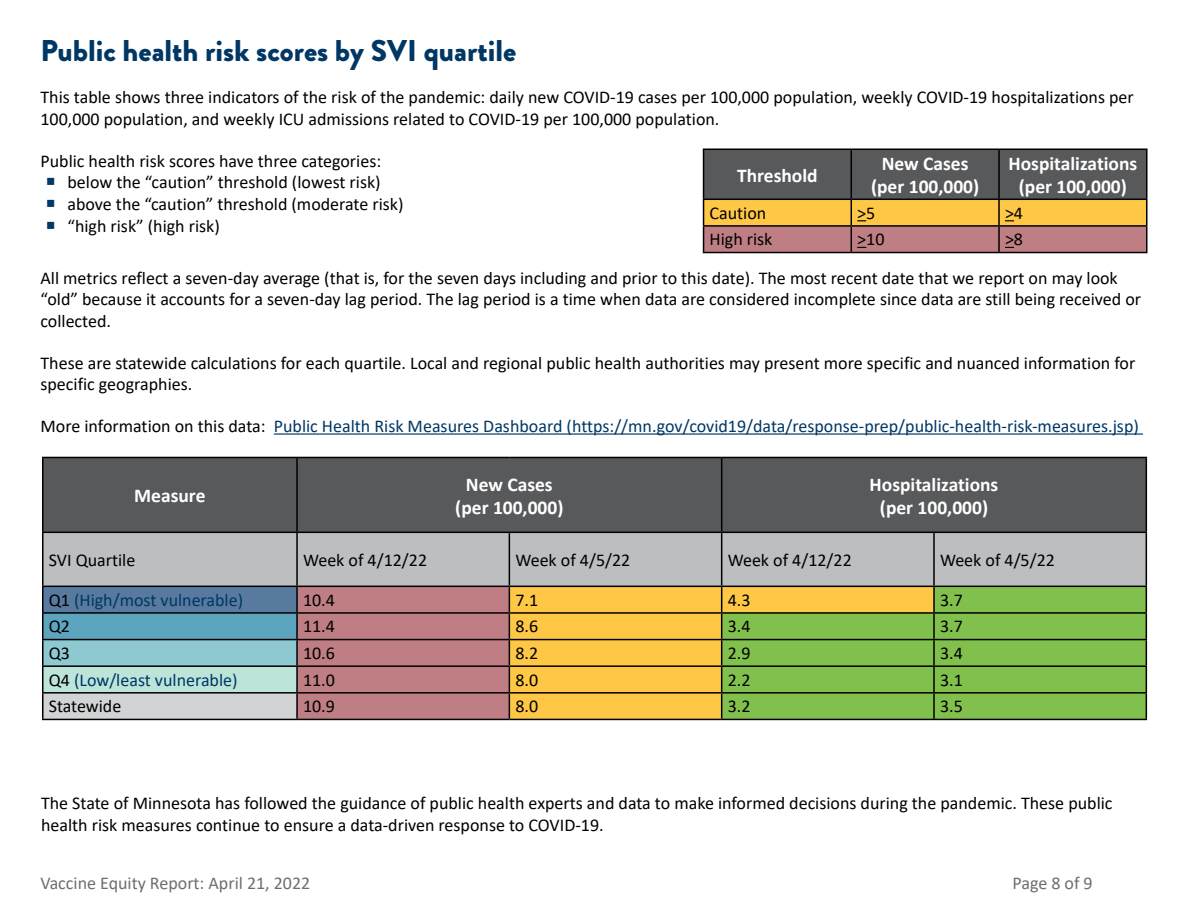
<style>
.page{position:relative;width:1188px;height:918px;background:#fff}
.page>*{position:absolute;margin:0;border:0;box-sizing:border-box;transform-origin:0 0}
.Subhead__H2{font:900 30px "Brandon Grotesque";color:#003764}
.Sectionehad__H3__cen{font:700 19.5px/23.4px "Calibri";color:#fff;text-align:center}
.Bullet{font:18px/21.6px "Calibri";color:#000}
.t1{font:18px "Calibri";color:#003764}
.t2{font:18px "Calibri";color:#6d6e71}
.s1{color:#000}
</style>
<div class="page">
<div style="left:43px;top:458px;width:1103px;height:74px;background:#58595b"></div>
<div style="left:43px;top:533px;width:1103px;height:53px;background:#bcbec0"></div>
<div style="left:43px;top:586px;width:254px;height:27px;background:#577a9e"></div>
<div style="left:510px;top:587px;width:211px;height:132px;background:#fec745"></div>
<svg style="left:722px;top:587px;width:424px;height:132px;background:#8dbe4c"></svg>
<div style="left:43px;top:613px;width:254px;height:27px;background:#5da4be"></div>
<div style="left:43px;top:640px;width:254px;height:26px;background:#8ec8d1"></div>
<div style="left:43px;top:666px;width:254px;height:27px;background:#bce4d9"></div>
<div style="left:43px;top:693px;width:254px;height:26px;background:#d1d3d4"></div>
<hr style="left:42px;top:457px;width:255px;height:1px;background:#000">
<hr style="left:42px;top:458px;width:1px;height:74px;background:#000">
<hr style="left:297px;top:457px;width:212px;height:1px;background:#000">
<hr style="left:296px;top:458px;width:2px;height:74px;background:#000">
<hr style="left:509px;top:457px;width:213px;height:1px;background:#000">
<hr style="left:722px;top:457px;width:212px;height:1px;background:#000">
<hr style="left:721px;top:458px;width:1px;height:74px;background:#000">
<hr style="left:934px;top:457px;width:213px;height:1px;background:#000">
<hr style="left:1146px;top:458px;width:1px;height:74px;background:#000">
<hr style="left:42px;top:532px;width:255px;height:1px;background:#000">
<hr style="left:42px;top:533px;width:1px;height:53px;background:#000">
<hr style="left:297px;top:532px;width:212px;height:1px;background:#000">
<hr style="left:296px;top:533px;width:2px;height:53px;background:#000">
<hr style="left:509px;top:532px;width:213px;height:1px;background:#000">
<hr style="left:509px;top:533px;width:1px;height:53px;background:#000">
<hr style="left:722px;top:532px;width:212px;height:1px;background:#000">
<hr style="left:721px;top:533px;width:1px;height:53px;background:#000">
<hr style="left:934px;top:532px;width:213px;height:1px;background:#000">
<hr style="left:933px;top:533px;width:2px;height:53px;background:#000">
<hr style="left:1146px;top:533px;width:1px;height:53px;background:#000">
<hr style="left:42px;top:586px;width:255px;height:1px;background:#000">
<hr style="left:296px;top:587px;width:2px;height:25px;background:#000">
<hr style="left:509px;top:586px;width:213px;height:1px;background:#000">
<hr style="left:722px;top:586px;width:212px;height:1px;background:#000">
<hr style="left:934px;top:586px;width:213px;height:1px;background:#000">
<hr style="left:933px;top:587px;width:2px;height:25px;background:#000">
<hr style="left:42px;top:612px;width:255px;height:2px;background:#000">
<hr style="left:296px;top:614px;width:2px;height:25px;background:#000">
<hr style="left:509px;top:612px;width:213px;height:2px;background:#000">
<hr style="left:722px;top:612px;width:212px;height:2px;background:#000">
<hr style="left:934px;top:612px;width:213px;height:2px;background:#000">
<hr style="left:933px;top:614px;width:2px;height:25px;background:#000">
<hr style="left:42px;top:639px;width:255px;height:1px;background:#000">
<hr style="left:296px;top:640px;width:2px;height:25px;background:#000">
<hr style="left:509px;top:639px;width:213px;height:1px;background:#000">
<hr style="left:722px;top:639px;width:212px;height:1px;background:#000">
<hr style="left:934px;top:639px;width:213px;height:1px;background:#000">
<hr style="left:933px;top:640px;width:2px;height:25px;background:#000">
<hr style="left:42px;top:665px;width:255px;height:2px;background:#000">
<hr style="left:296px;top:667px;width:2px;height:25px;background:#000">
<hr style="left:509px;top:665px;width:213px;height:2px;background:#000">
<hr style="left:722px;top:665px;width:212px;height:2px;background:#000">
<hr style="left:934px;top:665px;width:213px;height:2px;background:#000">
<hr style="left:933px;top:667px;width:2px;height:25px;background:#000">
<hr style="left:42px;top:692px;width:255px;height:2px;background:#000">
<svg style="left:42px;top:587px;width:1px;height:132px"></svg>
<hr style="left:296px;top:694px;width:2px;height:25px;background:#000">
<hr style="left:509px;top:692px;width:213px;height:2px;background:#000">
<svg style="left:297px;top:586px;width:213px;height:133px;background:#b1757a"></svg>
<hr style="left:722px;top:692px;width:212px;height:2px;background:#000">
<svg style="left:721px;top:587px;width:1px;height:132px"></svg>
<hr style="left:934px;top:692px;width:213px;height:2px;background:#000">
<hr style="left:933px;top:694px;width:2px;height:25px;background:#000">
<svg style="left:1146px;top:587px;width:1px;height:132px"></svg>
<hr style="left:42px;top:719px;width:255px;height:1px;background:#000">
<hr style="left:297px;top:719px;width:212px;height:1px;background:#000">
<hr style="left:509px;top:719px;width:213px;height:1px;background:#000">
<hr style="left:722px;top:719px;width:212px;height:1px;background:#000">
<hr style="left:934px;top:719px;width:213px;height:1px;background:#000">
<hr style="left:703px;top:148px;width:148px;height:2px;background:#000">
<hr style="left:851px;top:148px;width:148px;height:2px;background:#000">
<hr style="left:999px;top:148px;width:149px;height:2px;background:#000">
<hr style="left:1146px;top:150px;width:2px;height:49px;background:#000">
<hr style="left:999px;top:199px;width:149px;height:1px;background:#000">
<hr style="left:1146px;top:200px;width:2px;height:25px;background:#000">
<hr style="left:999px;top:225px;width:149px;height:2px;background:#000">
<hr style="left:1146px;top:227px;width:2px;height:25px;background:#000">
<hr style="left:999px;top:252px;width:149px;height:1px;background:#000">
<svg style="left:703px;top:149px;width:444px;height:104px;background:#927659"></svg>
<hr style="left:274px;top:433px;width:869px;height:2px;background:#003764">
<h2 class="Subhead__H2" style="left:40px;top:30px;width:477px">Public health risk scores by SVI quartile</h2>
<p class="Bullet" style="left:40px;top:86px;width:1095px">This table shows three indicators of the risk of the pandemic: daily new COVID-19 cases per 100,000 population, weekly COVID-19 hospitalizations per<br>100,000 population, and weekly ICU admissions related to COVID-19 per 100,000 population.</p>
<p class="Bullet" style="left:40px;top:150px;width:342px">Public health risk scores have three categories:</p>
<p class="Bullet" style="left:68px;top:171px;width:315px">below the “caution” threshold (lowest risk)</p>
<p class="Bullet" style="left:68px;top:193px;width:338px">above the “caution” threshold (moderate risk)</p>
<p class="Bullet" style="left:68px;top:214px;width:154px">“high risk” (high risk)</p>
<h3 class="Sectionehad__H3__cen" style="left:737px;top:163px;width:82px">Threshold</h3>
<h3 class="Sectionehad__H3__cen" style="left:871px;top:151px;width:110px">New Cases (per 100,000)</h3>
<h3 class="Sectionehad__H3__cen" style="left:1008px;top:151px;width:130px">Hospitalizations (per 100,000)</h3>
<p class="Bullet" style="left:710px;top:202px;width:58px">Caution</p>
<p class="Bullet" style="left:857px;top:202px;width:20px">&gt;5</p>
<p class="Bullet" style="left:1005px;top:202px;width:20px">&gt;4</p>
<p class="Bullet" style="left:710px;top:228px;width:64px">High risk</p>
<p class="Bullet" style="left:857px;top:228px;width:29px">&gt;10</p>
<p class="Bullet" style="left:1005px;top:228px;width:20px">&gt;8</p>
<p class="Bullet" style="left:40px;top:266px;width:1102px">All metrics reflect a seven-day average (that is, for the seven days including and prior to this date). The most recent date that we report on may look “old” because it accounts for a seven-day lag period. The lag period is a time when data are considered incomplete since data are still being received or collected.</p>
<p class="Bullet" style="left:40px;top:351px;width:1096px">These are statewide calculations for each quartile. Local and regional public health authorities may present more specific and nuanced information for specific geographies.</p>
<p class="t1" style="left:40px;top:414px;width:1100px"><span class="s1">More information on this data:</span> Public Health Risk Measures Dashboard (https://mn.gov/covid19/data/response-prep/public-health-risk-measures.jsp)</p>
<h3 class="Sectionehad__H3__cen" style="left:134px;top:484px;width:73px">Measure</h3>
<h3 class="Sectionehad__H3__cen" style="left:455px;top:472px;width:110px">New Cases (per 100,000)</h3>
<h3 class="Sectionehad__H3__cen" style="left:870px;top:472px;width:130px">Hospitalizations (per 100,000)</h3>
<p class="Bullet" style="left:49px;top:549px;width:88px">SVI Quartile</p>
<p class="Bullet" style="left:303px;top:549px;width:126px">Week of 4/12/22</p>
<p class="Bullet" style="left:515px;top:549px;width:116px">Week of 4/5/22</p>
<p class="Bullet" style="left:728px;top:549px;width:126px">Week of 4/12/22</p>
<p class="Bullet" style="left:940px;top:549px;width:116px">Week of 4/5/22</p>
<p class="t1" style="left:49px;top:587px;width:196px"><span class="s1">Q1</span> (High/most vulnerable)</p>
<p class="Bullet" style="left:303px;top:589px;width:33px">10.4</p>
<p class="Bullet" style="left:515px;top:589px;width:24px">7.1</p>
<p class="Bullet" style="left:728px;top:589px;width:24px">4.3</p>
<p class="Bullet" style="left:940px;top:589px;width:24px">3.7</p>
<p class="Bullet" style="left:49px;top:615px;width:23px">Q2</p>
<p class="Bullet" style="left:303px;top:615px;width:33px">11.4</p>
<p class="Bullet" style="left:515px;top:615px;width:24px">8.6</p>
<p class="Bullet" style="left:728px;top:615px;width:24px">3.4</p>
<p class="Bullet" style="left:940px;top:615px;width:24px">3.7</p>
<p class="Bullet" style="left:49px;top:642px;width:23px">Q3</p>
<p class="Bullet" style="left:303px;top:642px;width:33px">10.6</p>
<p class="Bullet" style="left:515px;top:642px;width:24px">8.2</p>
<p class="Bullet" style="left:728px;top:642px;width:24px">2.9</p>
<p class="Bullet" style="left:940px;top:642px;width:24px">3.4</p>
<p class="t1" style="left:49px;top:667px;width:190px"><span class="s1">Q4</span> (Low/least vulnerable)</p>
<p class="Bullet" style="left:303px;top:668px;width:33px">11.0</p>
<p class="Bullet" style="left:515px;top:668px;width:24px">8.0</p>
<p class="Bullet" style="left:728px;top:668px;width:24px">2.2</p>
<p class="Bullet" style="left:940px;top:668px;width:24px">3.1</p>
<p class="Bullet" style="left:49px;top:695px;width:74px">Statewide</p>
<p class="Bullet" style="left:303px;top:695px;width:33px">10.9</p>
<p class="Bullet" style="left:515px;top:695px;width:24px">8.0</p>
<p class="Bullet" style="left:728px;top:695px;width:24px">3.2</p>
<p class="Bullet" style="left:940px;top:695px;width:24px">3.5</p>
<p class="Bullet" style="left:41px;top:792px;width:1073px">The State of Minnesota has followed the guidance of public health experts and data to make informed decisions during the pandemic. These public health risk measures continue to ensure a data-driven response to COVID-19.</p>
<p class="t2" style="left:40px;top:871px;width:271px">Vaccine Equity Report: April 21, 2022</p>
<p class="t2" style="left:1012px;top:871px;width:82px">Page 8 of 9</p>
</div>
